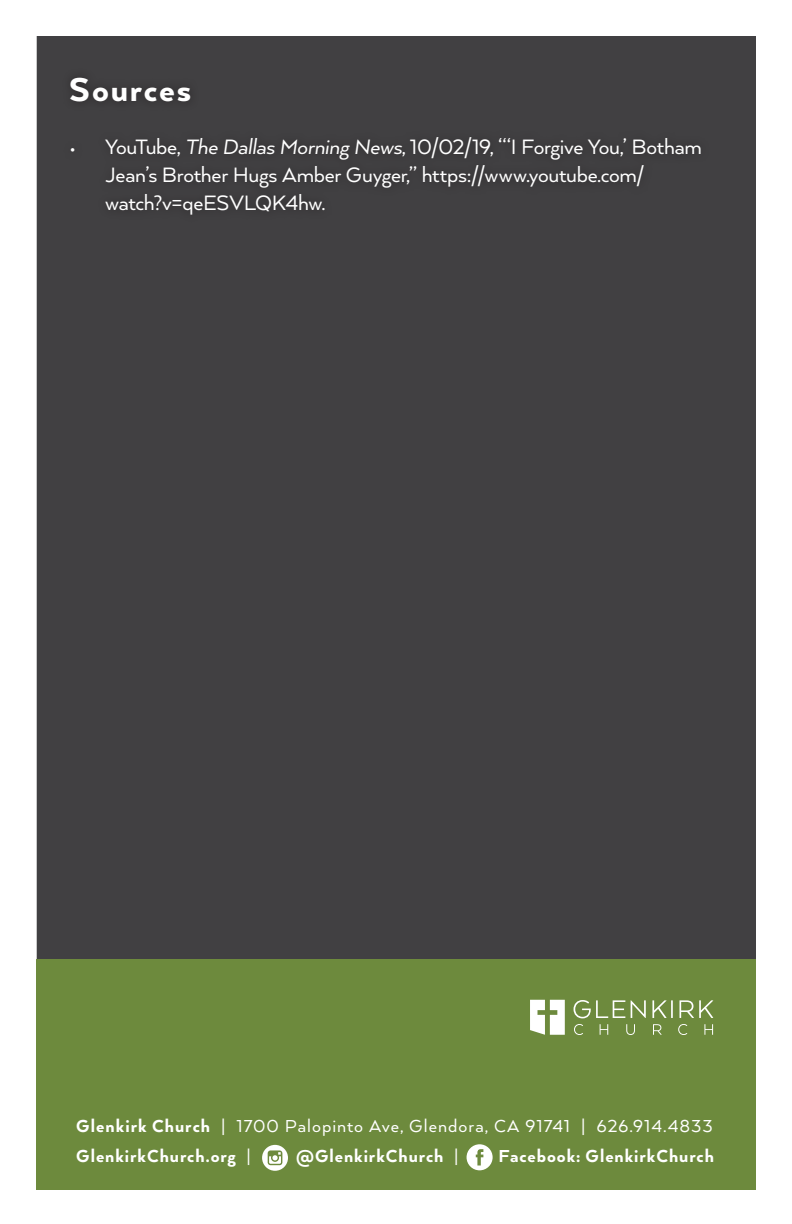
<style>
.page{position:relative;width:792px;height:1224px;background:#fff}
.page>*{position:absolute;margin:0;border:0;box-sizing:border-box;transform-origin:0 0}
.Header_1{font:800 38px "Arquitecta";letter-spacing:.045em;color:#fff}
.t1{font:24px/28px "Arquitecta";letter-spacing:-.015em;color:#fff}
.t2{font:20px "Arquitecta";letter-spacing:.045em;color:#fff}
.t3{font:800 20px "Arquitecta";letter-spacing:.045em;color:#fff}
.s1{font-style:italic}
.s2{font-weight:800}
.s3{font-weight:400}
</style>
<div class="page">
<div style="left:37px;top:36px;width:719px;height:923px;background:#414042"></div>
<div style="left:36px;top:959px;width:720px;height:230px;background:#6d8a3d"></div>
<svg style="left:574px;top:1000px;width:51px;height:18px"></svg>
<svg style="left:631px;top:1000px;width:15px;height:18px"></svg>
<svg style="left:652px;top:1000px;width:21px;height:18px"></svg>
<svg style="left:679px;top:1000px;width:34px;height:18px"></svg>
<svg style="left:530px;top:1000px;width:35px;height:35px"></svg>
<svg style="left:574px;top:1024px;width:9px;height:11px"></svg>
<svg style="left:600px;top:1024px;width:8px;height:11px"></svg>
<svg style="left:626px;top:1024px;width:9px;height:11px"></svg>
<svg style="left:653px;top:1024px;width:9px;height:11px"></svg>
<svg style="left:678px;top:1024px;width:9px;height:11px"></svg>
<svg style="left:704px;top:1024px;width:9px;height:11px"></svg>
<svg style="left:467px;top:1144px;width:26px;height:26px"></svg>
<svg style="left:262px;top:1145px;width:26px;height:26px"></svg>
<div style="left:61px;top:66px;width:649px;height:157px;background:#414042"></div>
<p class="Header_1" style="left:69px;top:65px;width:124px">Sources</p>
<p class="t1" style="left:105px;top:132px;width:598px;text-indent:-36px">• YouTube, <span class="s1">The Dallas Morning News</span>, 10/02/19, “‘I Forgive You,’ Botham<br>Jean’s Brother Hugs Amber Guyger,” https://www.youtube.com/ watch?v=qeESVLQK4hw.</p>
<p class="t2" style="left:76px;top:1114px;width:638px"><span class="s2">Glenkirk Church</span> | 1700 Palopinto Ave, Glendora, CA 91741 | 626.914.4833</p>
<p class="t3" style="left:76px;top:1144px;width:176px">GlenkirkChurch.org <span class="s3">|</span></p>
<p class="t3" style="left:296px;top:1144px;width:164px">@GlenkirkChurch <span class="s3">|</span></p>
<p class="t3" style="left:498px;top:1144px;width:217px">Facebook: GlenkirkChurch</p>
</div>
